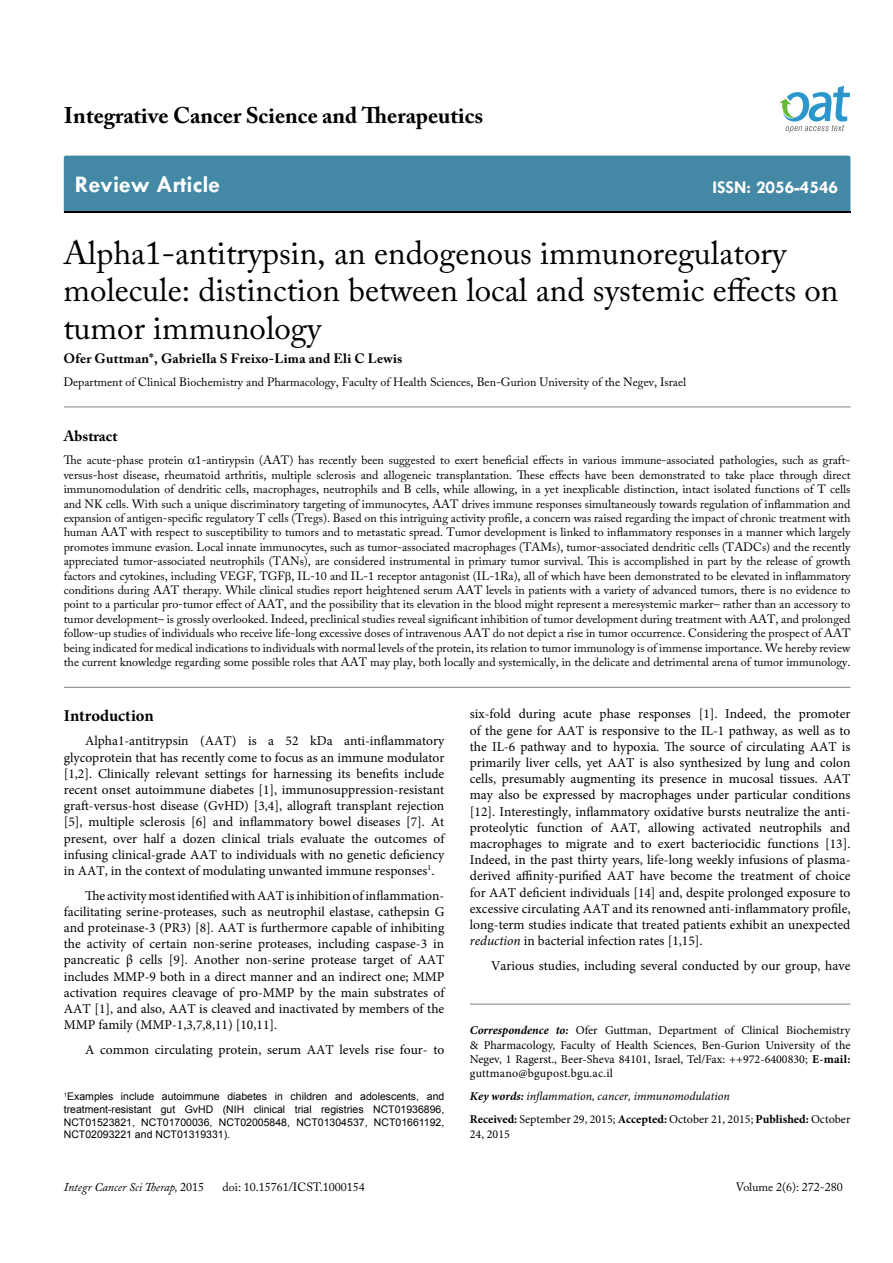
<style>
.page{position:relative;width:893px;height:1263px;background:#fff}
.page>*{position:absolute;margin:0;border:0;box-sizing:border-box;transform-origin:0 0}
.t1{font:33px/37.5px "Adobe Caslon Pro";color:#000}
.t2{font:700 24px "Tw Cen";color:#fff}
.t3{font:700 22.5px "Adobe Caslon Pro";color:#000}
.t4{font:700 18px "Tw Cen";color:#fff}
.t5{font:700 16.5px "Minion Pro";letter-spacing:-.005em;color:#000}
.t6{font:700 15px "Adobe Caslon Pro";color:#000}
.t7{font:13.5px/16.2px "Minion Pro";color:#000;text-align:justify}
.t8{font:700 13.5px "Adobe Caslon Pro";letter-spacing:.02em;color:#000}
.t9{font:12px/14.4px "Adobe Caslon Pro";color:#000;text-align:justify}
.t10{font:12px/14.4px "Minion Pro";color:#000;text-align:justify}
.t11{font:italic 12px "Adobe Caslon Pro";color:#000}
.t12{font:10.5px/12.6px "Arial";color:#000;text-align:justify}
.s1{font-style:italic}
.s2{font-weight:700;font-style:italic}
.s3{font-weight:700}
.s4{font-style:normal}
</style>
<div class="page">
<div style="left:64px;top:156px;width:786px;height:56px;background:#4389a5"></div>
<svg style="left:779px;top:86px;width:71px;height:47px"></svg>
<hr style="left:64px;top:687px;width:786px;height:1px;background:#808285">
<hr style="left:64px;top:407px;width:786px;height:1px;background:#808285">
<hr style="left:470px;top:1004px;width:380px;height:1px;background:#808285">
<h3 class="t3" style="left:64px;top:102px;width:421px">Integrative Cancer Science and Therapeutics</h3>
<h2 class="t2" style="left:75px;top:170px;width:147px">Review Article</h2>
<h3 class="t4" style="left:712px;top:176px;width:127px">ISSN: 2056-4546</h3>
<h1 class="t1" style="left:63px;top:234px;width:777px">Alpha1-antitrypsin, an endogenous immunoregulatory molecule: distinction between local and systemic effects on tumor immunology</h1>
<p class="t8" style="left:63px;top:351px;width:341px">Ofer Guttman*, Gabriella S Freixo-Lima and Eli C Lewis</p>
<p class="t9" style="left:63px;top:374px;width:624px">Department of Clinical Biochemistry and Pharmacology, Faculty of Health Sciences, Ben-Gurion University of the Negev, Israel</p>
<p class="t6" style="left:64px;top:427px;width:55px">Abstract</p>
<p class="t9" style="left:64px;top:453px;width:788px">The acute-phase protein 1-antirypsin (AAT) has recently been suggested to exert beneficial effects in various immune-associated pathologies, such as graft&shy;versus-host disease, rheumatoid arthritis, multiple sclerosis and allogeneic transplantation. These effects have been demonstrated to take place through direct immunomodulation of dendritic cells, macrophages, neutrophils and B cells, while allowing, in a yet inexplicable distinction, intact isolated functions of T cells and NK cells. With such a unique discriminatory targeting of immunocytes, AAT drives immune responses simultaneously towards regulation of inflammation and expansion of antigen-specific regulatory T cells (Tregs). Based on this intriguing activity profile, a concern was raised regarding the impact of chronic treatment with human AAT with respect to susceptibility to tumors and to metastatic spread. Tumor development is linked to inflammatory responses in a manner which largely promotes immune evasion. Local innate immunocytes, such as tumor-associated macrophages (TAMs), tumor-associated dendritic cells (TADCs) and the recently appreciated tumor-associated neutrophils (TANs), are considered instrumental in primary tumor survival. This is accomplished in part by the release of growth factors and cytokines, including VEGF, TGF , IL-10 and IL-1 receptor antagonist (IL-1Ra), all of which have been demonstrated to be elevated in inflammatory conditions during AAT therapy. While clinical studies report heightened serum AAT levels in patients with a variety of advanced tumors, there is no evidence to point to a particular pro-tumor effect of AAT, and the possibility that its elevation in the blood might represent a meresystemic marker– rather than an accessory to tumor development– is grossly overlooked. Indeed, preclinical studies reveal significant inhibition of tumor development during treatment with AAT, and prolonged follow-up studies of individuals who receive life-long excessive doses of intravenous AAT do not depict a rise in tumor occurrence. Considering the prospect of AAT being indicated for medical indications to individuals with normal levels of the protein, its relation to tumor immunology is of immense importance. We hereby review the current knowledge regarding some possible roles that AAT may play, both locally and systemically, in the delicate and detrimental arena of tumor immunology.</p>
<h3 class="t5" style="left:64px;top:704px;width:91px">Introduction</h3>
<p class="t7" style="left:64px;top:733px;width:382px;text-indent:21px">Alpha1-antitrypsin (AAT) is a 52 kDa anti-inflammatory glycoprotein that has recently come to focus as an immune modulator [1,2]. Clinically relevant settings for harnessing its benefits include recent onset autoimmune diabetes [1], immunosuppression-resistant graft-versus-host disease (GvHD) [3,4], allograft transplant rejection [5], multiple sclerosis [6] and inflammatory bowel diseases [7]. At present, over half a dozen clinical trials evaluate the outcomes of infusing clinical-grade AAT to individuals with no genetic deficiency in AAT, in the context of modulating unwanted immune responses<sup>1</sup>.</p>
<p class="t7" style="left:64px;top:887px;width:382px;text-indent:21px">The activity most identified with AAT is inhibition of inflammation&shy;facilitating serine-proteases, such as neutrophil elastase, cathepsin G and proteinase-3 (PR3) [8]. AAT is furthermore capable of inhibiting the activity of certain non-serine proteases, including caspase-3 in pancreatic β cells [9]. Another non-serine protease target of AAT includes MMP-9 both in a direct manner and an indirect one; MMP activation requires cleavage of pro-MMP by the main substrates of AAT [1], and also, AAT is cleaved and inactivated by members of the MMP family (MMP-1,3,7,8,11) [10,11].</p>
<p class="t7" style="left:85px;top:1041px;width:361px">A common circulating protein, serum AAT levels rise four- to</p>
<p class="t7" style="left:470px;top:706px;width:382px">six-fold during acute phase responses [1]. Indeed, the promoter of the gene for AAT is responsive to the IL-1 pathway, as well as to the IL-6 pathway and to hypoxia. The source of circulating AAT is primarily liver cells, yet AAT is also synthesized by lung and colon cells, presumably augmenting its presence in mucosal tissues. AAT may also be expressed by macrophages under particular conditions [12]. Interestingly, inflammatory oxidative bursts neutralize the anti&shy;proteolytic function of AAT, allowing activated neutrophils and macrophages to migrate and to exert bacteriocidic functions [13].<br>Indeed, in the past thirty years, life-long weekly infusions of plasma&shy;derived affinity-purified AAT have become the treatment of choice for AAT deficient individuals [14] and, despite prolonged exposure to excessive circulating AAT and its renowned anti-inflammatory profile, long-term studies indicate that treated patients exhibit an unexpected <span class="s1">reduction</span> in bacterial infection rates [1,15].</p>
<p class="t7" style="left:491px;top:957px;width:361px">Various studies, including several conducted by our group, have</p>
<p class="t10" style="left:470px;top:1023px;width:382px"><span class="s2">Correspondence to:</span> Ofer Guttman, Department of Clinical Biochemistry &amp; Pharmacology, Faculty of Health Sciences, Ben-Gurion University of the Negev, 1 Ragerst., Beer-Sheva 84101, Israel, Tel/Fax: ++972-6400830; <span class="s3">E-mail: </span>guttmano@bgupost.bgu.ac.il</p>
<p class="t10" style="left:470px;top:1085px;width:382px;line-height:23px"><span class="s2">Key words:</span> <span class="s1">inflammation, cancer, immunomodulation<br></span><span class="s3">Received:</span> September 29, 2015; <span class="s3">Accepted:</span> October 21, 2015; <span class="s3">Published:</span> October</p>
<p class="t10" style="left:470px;top:1126px;width:42px">24, 2015</p>
<p class="t12" style="left:64px;top:1090px;width:382px"><sup>1</sup>Examples include autoimmune diabetes in children and adolescents, and treatment-resistant gut GvHD (NIH clinical trial registries NCT01936896, NCT01523821, NCT01700036, NCT02005848, NCT01304537, NCT01661192, NCT02093221 and NCT01319331).</p>
<p class="t11" style="left:64px;top:1180px;width:142px">Integr Cancer Sci Therap, <span class="s4">2015</span></p>
<p class="t9" style="left:223px;top:1180px;width:144px">doi: 10.15761/ICST.1000154</p>
<p class="t9" style="left:736px;top:1180px;width:108px">Volume 2(6): 272-280</p>
</div>
